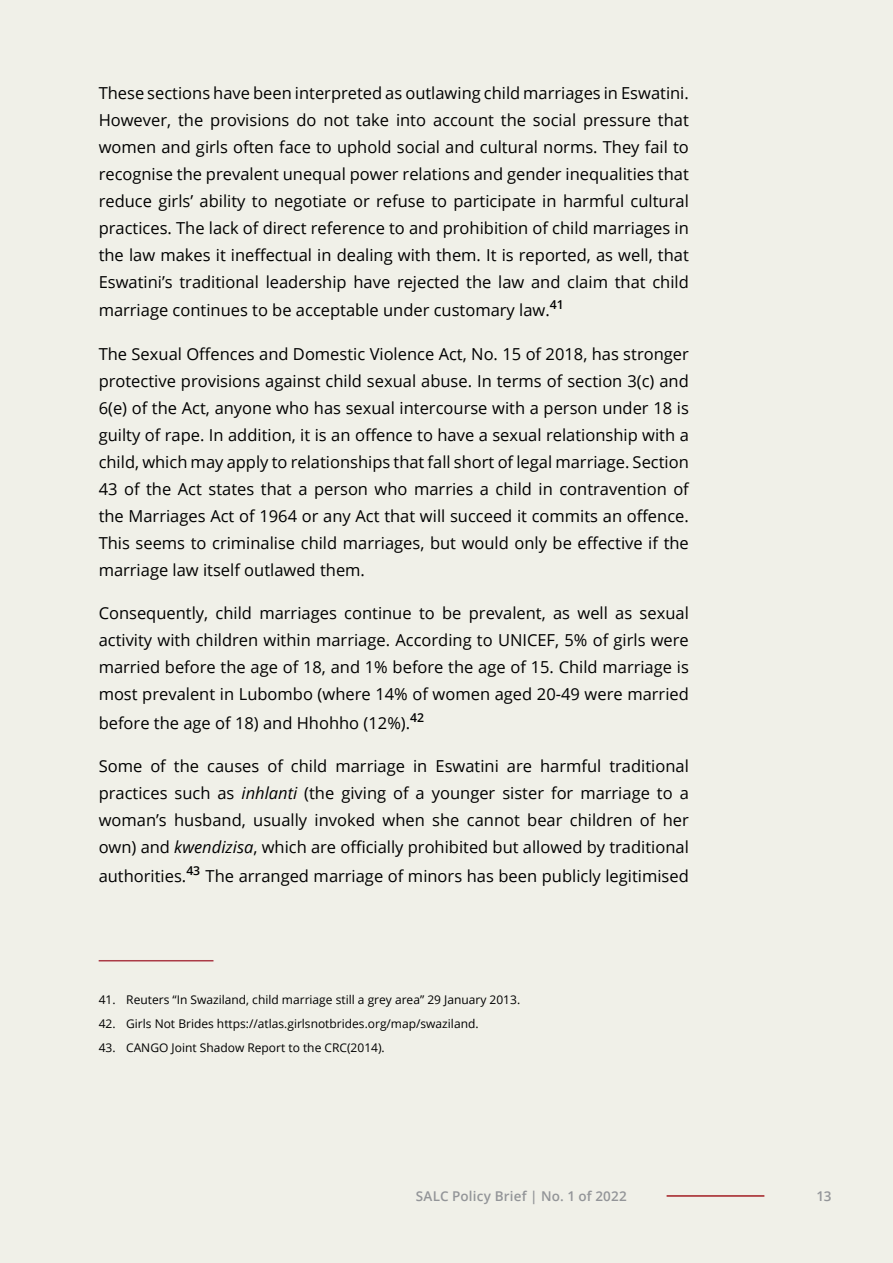
<style>
.page{position:relative;width:893px;height:1263px;background:#f0f0e8}
.page>*{position:absolute;margin:0;border:0;box-sizing:border-box;transform-origin:0 0}
.Bodytext_02{font:16.5px/27px "Open Sans";color:#000;text-align:justify}
.t1{font:600 13.5px "Open Sans";letter-spacing:.01em;color:#939598}
.t2{font:12px "Open Sans";color:#000}
.s1{font-style:italic}
</style>
<div class="page">
<hr style="left:99px;top:960px;width:114px;height:1px;background:#ab3b47">
<hr style="left:667px;top:1195px;width:97px;height:2px;background:#a21d22">
<p class="Bodytext_02" style="left:99px;top:79px;width:592px">These sections have been interpreted as outlawing child marriages in Eswatini.<br>However, the provisions do not take into account the social pressure that women and girls often face to uphold social and cultural norms. They fail to recognise the prevalent unequal power relations and gender inequalities that reduce girls’ ability to negotiate or refuse to participate in harmful cultural practices. The lack of direct reference to and prohibition of child marriages in the law makes it ineffectual in dealing with them. It is reported, as well, that Eswatini’s traditional leadership have rejected the law and claim that child</p>
<p class="Bodytext_02" style="left:99px;top:296px;width:467px">marriage continues to be acceptable under customary law.<sup>41</sup></p>
<p class="Bodytext_02" style="left:99px;top:340px;width:592px">The Sexual Offences and Domestic Violence Act, No. 15 of 2018, has stronger protective provisions against child sexual abuse. In terms of section 3(c) and 6(e) of the Act, anyone who has sexual intercourse with a person under 18 is guilty of rape. In addition, it is an offence to have a sexual relationship with a child, which may apply to relationships that fall short of legal marriage. Section 43 of the Act states that a person who marries a child in contravention of the Marriages Act of 1964 or any Act that will succeed it commits an offence.<br>This seems to criminalise child marriages, but would only be effective if the marriage law itself outlawed them.</p>
<p class="Bodytext_02" style="left:99px;top:599px;width:592px">Consequently, child marriages continue to be prevalent, as well as sexual activity with children within marriage. According to UNICEF, 5% of girls were married before the age of 18, and 1% before the age of 15. Child marriage is most prevalent in Lubombo (where 14% of women aged 20-49 were married</p>
<p class="Bodytext_02" style="left:99px;top:709px;width:327px">before the age of 18) and Hhohho (12%).<sup>42</sup></p>
<p class="Bodytext_02" style="left:99px;top:752px;width:592px">Some of the causes of child marriage in Eswatini are harmful traditional practices such as <span class="s1">inhlanti</span> (the giving of a younger sister for marriage to a woman’s husband, usually invoked when she cannot bear children of her own) and <span class="s1">kwendizisa</span>, which are officially prohibited but allowed by traditional</p>
<p class="Bodytext_02" style="left:99px;top:862px;width:592px">authorities.<sup>43</sup> The arranged marriage of minors has been publicly legitimised</p>
<p class="t2" style="left:99px;top:991px;width:423px">41. Reuters “In Swaziland, child marriage still a grey area” 29 January 2013.</p>
<p class="t2" style="left:99px;top:1015px;width:381px">42. Girls Not Brides https://atlas.girlsnotbrides.org/map/swaziland.</p>
<p class="t2" style="left:99px;top:1039px;width:288px">43. CANGO Joint Shadow Report to the CRC(2014).</p>
<p class="t1" style="left:416px;top:1187px;width:213px">SALC Policy Brief | No. 1 of 2022</p>
<p class="t1" style="left:816px;top:1186px;width:16px">13</p>
</div>
